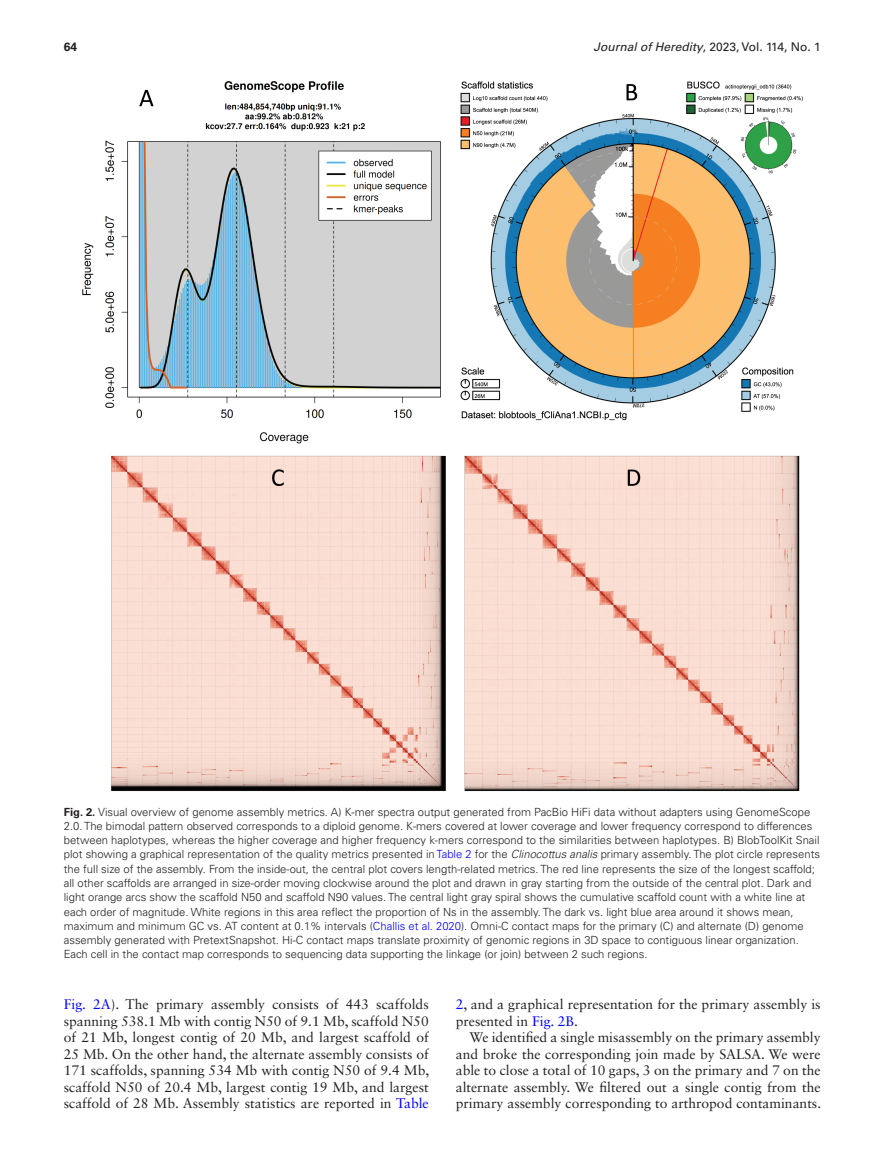
<style>
.page{position:relative;width:893px;height:1174px;background:#fff}
.page>*{position:absolute;margin:0;border:0;box-sizing:border-box;transform-origin:0 0}
.t1{font:13.8px/16.5px "Sabon LT Std";color:#231f20;text-align:justify}
.t2{font:12px "Univers LT Std";color:#231f20}
.t3{font:700 12px "Univers LT Std";color:#231f20}
.t4{font:300 11.25px/14.2px "Univers LT Std";color:#231f20}
.s1{font-style:italic}
.s2{font-weight:700}
.s3{color:#00f}
</style>
<div class="page">
<img style="left:82px;top:81px;width:721px;height:710px">
<p class="t3" style="left:64px;top:40px;width:15px">64</p>
<p class="t2" style="left:594px;top:40px;width:229px"><span class="s1">Journal of Heredity</span>, 2023, Vol. 114, No. 1</p>
<p class="t4" style="left:64px;top:804px;width:758px"><span class="s2">Fig. 2.</span> Visual overview of genome assembly metrics. A) K-mer spectra output generated from PacBio HiFi data without adapters using GenomeScope 2.0. The bimodal pattern observed corresponds to a diploid genome. K-mers covered at lower coverage and lower frequency correspond to differences between haplotypes, whereas the higher coverage and higher frequency k-mers correspond to the similarities between haplotypes. B) BlobToolKit Snail plot showing a graphical representation of the quality metrics presented in <span class="s3">Table 2</span> for the <span class="s1">Clinocottus analis</span> primary assembly. The plot circle represents the full size of the assembly. From the inside-out, the central plot covers length-related metrics. The red line represents the size of the longest scaffold; all other scaffolds are arranged in size-order moving clockwise around the plot and drawn in gray starting from the outside of the central plot. Dark and light orange arcs show the scaffold N50 and scaffold N90 values. The central light gray spiral shows the cumulative scaffold count with a white line at each order of magnitude. White regions in this area reflect the proportion of Ns in the assembly. The dark vs. light blue area around it shows mean, maximum and minimum GC vs. AT content at 0.1% intervals (<span class="s3">Challis et al. 2020</span>). Omni-C contact maps for the primary (C) and alternate (D) genome assembly generated with PretextSnapshot. Hi-C contact maps translate proximity of genomic regions in 3D space to contiguous linear organization.<br>Each cell in the contact map corresponds to sequencing data supporting the linkage (or join) between 2 such regions.</p>
<p class="t1" style="left:64px;top:996px;width:367px"><span class="s3">Fig. 2A</span>). The primary assembly consists of 443 scaffolds spanning 538.1 Mb with contig N50 of 9.1 Mb, scaffold N50 of 21 Mb, longest contig of 20 Mb, and largest scaffold of 25 Mb. On the other hand, the alternate assembly consists of 171 scaffolds, spanning 534 Mb with contig N50 of 9.4 Mb, scaffold N50 of 20.4 Mb, largest contig 19 Mb, and largest scaffold of 28 Mb. Assembly statistics are reported in <span class="s3">Table</span></p>
<p class="t1" style="left:456px;top:996px;width:366px"><span class="s3">2</span>, and a graphical representation for the primary assembly is presented in <span class="s3">Fig. 2B</span>.</p>
<p class="t1" style="left:456px;top:1029px;width:367px;text-indent:14px">We identified a single misassembly on the primary assembly and broke the corresponding join made by SALSA. We were able to close a total of 10 gaps, 3 on the primary and 7 on the alternate assembly. We filtered out a single contig from the primary assembly corresponding to arthropod contaminants.</p>
</div>
